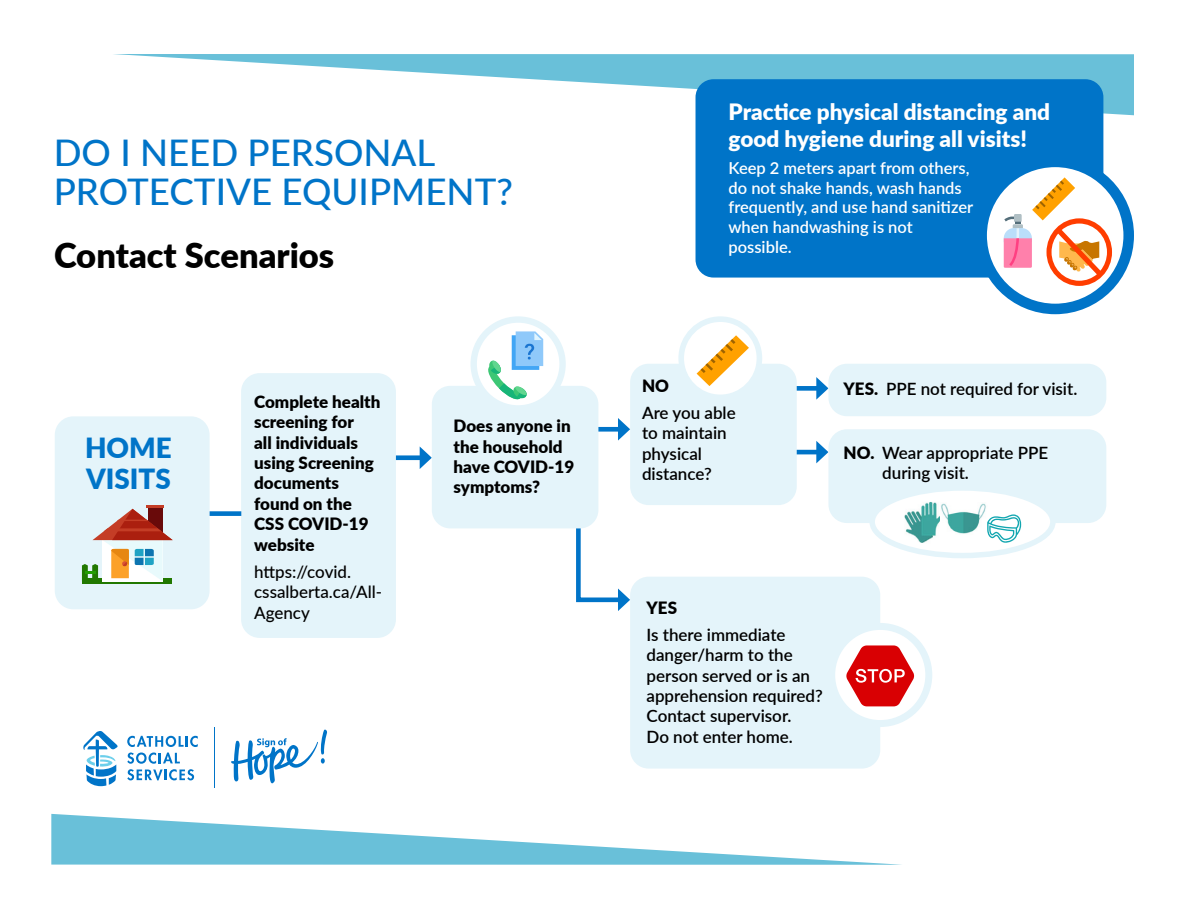
<style>
.page{position:relative;width:1188px;height:918px;background:#fff}
.page>*{position:absolute;margin:0;border:0;box-sizing:border-box;transform-origin:0 0}
.t1{font:500 36.75px/39.3px "Lato";color:#0074c8}
.t2{font:900 34.5px "Lato";color:#000}
.t3{font:900 27.75px/30.9px "Lato";color:#0074c8}
.t4{font:900 22.5px/27px "Lato";color:#fff}
.t5{font:600 16.95px/20.4px "Lato";color:#000}
.t6{font:900 16.95px/20.4px "Lato";color:#000}
.t7{font:500 16.95px/20.4px "Lato";color:#000}
.t8{font:600 16.5px/19.8px "Lato";color:#fff}
.s1{font-weight:900}
</style>
<div class="page">
<div style="left:390px;top:455px;width:34px;height:5px;background:#0074c8"></div>
<svg style="left:420px;top:447px;width:12px;height:22px"></svg>
<div style="left:793px;top:386px;width:28px;height:5px;background:#0074c8"></div>
<svg style="left:816px;top:377px;width:12px;height:23px"></svg>
<hr style="left:790px;top:450px;width:31px;height:4px;background:#0074c8">
<svg style="left:816px;top:441px;width:12px;height:22px"></svg>
<div style="left:55px;top:416px;width:155px;height:193px;background:#e4f4fa;border-radius:19px"></div>
<div style="left:241px;top:373px;width:155px;height:265px;background:#e4f4fa;border-radius:19px"></div>
<div style="left:630px;top:577px;width:250px;height:192px;background:#e4f4fa;border-radius:19px"></div>
<div style="left:630px;top:364px;width:167px;height:141px;background:#e4f4fa;border-radius:19px"></div>
<div style="left:828px;top:364px;width:278px;height:52px;background:#e4f4fa;border-radius:19px"></div>
<div style="left:828px;top:429px;width:278px;height:94px;background:#e4f4fa;border-radius:19px"></div>
<div style="left:148px;top:508px;width:15px;height:28px;background:#690a0a"></div>
<hr style="left:146px;top:505px;width:18px;height:3px;background:#c43d26">
<div style="left:82px;top:578px;width:89px;height:6px;background:#217800"></div>
<svg style="left:82px;top:509px;width:91px;height:74px"></svg>
<svg style="left:681px;top:319px;width:78px;height:78px"></svg>
<div style="left:678px;top:316px;width:84px;height:84px;border:6px solid #e4f4fa;border-radius:50%"></div>
<div style="left:210px;top:511px;width:31px;height:5px;background:#0074c8"></div>
<div style="left:593px;top:427px;width:29px;height:5px;background:#0074c8"></div>
<svg style="left:618px;top:418px;width:12px;height:23px"></svg>
<svg style="left:574px;top:482px;width:56px;height:129px"></svg>
<svg style="left:832px;top:626px;width:97px;height:98px"></svg>
<div style="left:828px;top:623px;width:104px;height:104px;border:7px solid #e4f4fa;border-radius:50%"></div>
<svg style="left:846px;top:645px;width:68px;height:61px;background:#e44c4e"></svg>
<svg style="left:697px;top:335px;width:52px;height:51px"></svg>
<svg style="left:872px;top:488px;width:181px;height:68px;fill:#fff"></svg>
<div style="left:869px;top:485px;width:187px;height:73px;border:5px solid #e4f4fa;border-radius:50%"></div>
<img style="left:902px;top:502px;width:41px;height:45px">
<img style="left:940px;top:503px;width:48px;height:32px">
<svg style="left:987px;top:514px;width:34px;height:29px"></svg>
<div style="left:432px;top:386px;width:166px;height:142px;background:#e4f4fa;border-radius:19px"></div>
<svg style="left:474px;top:320px;width:89px;height:88px"></svg>
<div style="left:471px;top:316px;width:95px;height:96px;border:6px solid #e4f4fa;border-radius:50%"></div>
<svg style="left:488px;top:331px;width:55px;height:69px"></svg>
<svg style="left:51px;top:814px;width:851px;height:51px"></svg>
<svg style="left:114px;top:54px;width:1020px;height:61px"></svg>
<div style="left:696px;top:79px;width:407px;height:199px;background:#0074c8;border-radius:18px"></div>
<svg style="left:982px;top:162px;width:147px;height:147px"></svg>
<div style="left:976px;top:157px;width:158px;height:157px;border:11px solid #0074c8;border-radius:50%"></div>
<svg style="left:1004px;top:177px;width:108px;height:109px;background:#f2cebe"></svg>
<svg style="left:127px;top:736px;width:71px;height:11px"></svg>
<svg style="left:127px;top:753px;width:67px;height:27px"></svg>
<svg style="left:83px;top:731px;width:35px;height:55px"></svg>
<hr style="left:215px;top:727px;width:1px;height:61px;background:#0074c8">
<svg style="left:231px;top:729px;width:96px;height:55px"></svg>
<h1 class="t1" style="left:54px;top:131px;width:461px">DO I NEED PERSONAL<br>PROTECTIVE EQUIPMENT?</h1>
<h2 class="t2" style="left:54px;top:230px;width:282px">Contact Scenarios</h2>
<h3 class="t3" style="left:85px;top:431px;width:88px">HOME<br>VISITS</h3>
<p class="t6" style="left:254px;top:391px;width:128px">Complete health screening for<br>all individuals using Screening documents found on the<br>CSS COVID-19 website</p>
<p class="t7" style="left:254px;top:561px;width:130px">https://covid. cssalberta.ca/All-<br>Agency</p>
<p class="t6" style="left:454px;top:415px;width:122px">Does anyone in the household have COVID-19 symptoms?</p>
<h3 class="t4" style="left:729px;top:98px;width:323px">Practice physical distancing and good hygiene during all visits!</h3>
<p class="t8" style="left:729px;top:157px;width:246px">Keep 2 meters apart from others, do not shake hands, wash hands frequently, and use hand sanitizer when handwashing is not possible.</p>
<p class="t6" style="left:642px;top:375px;width:29px">NO</p>
<p class="t5" style="left:642px;top:402px;width:95px">Are you able to maintain physical distance?</p>
<p class="t5" style="left:844px;top:378px;width:235px"><span class="s1">YES.</span> PPE not required for visit.</p>
<p class="t5" style="left:882px;top:442px;width:168px;text-indent:-39px"><span class="s1">NO.</span> Wear appropriate PPE during visit.</p>
<p class="t6" style="left:647px;top:596px;width:32px">YES</p>
<p class="t5" style="left:647px;top:624px;width:178px">Is there immediate danger/harm to the person served or is an apprehension required?<br>Contact supervisor.<br>Do not enter home.</p>
</div>
